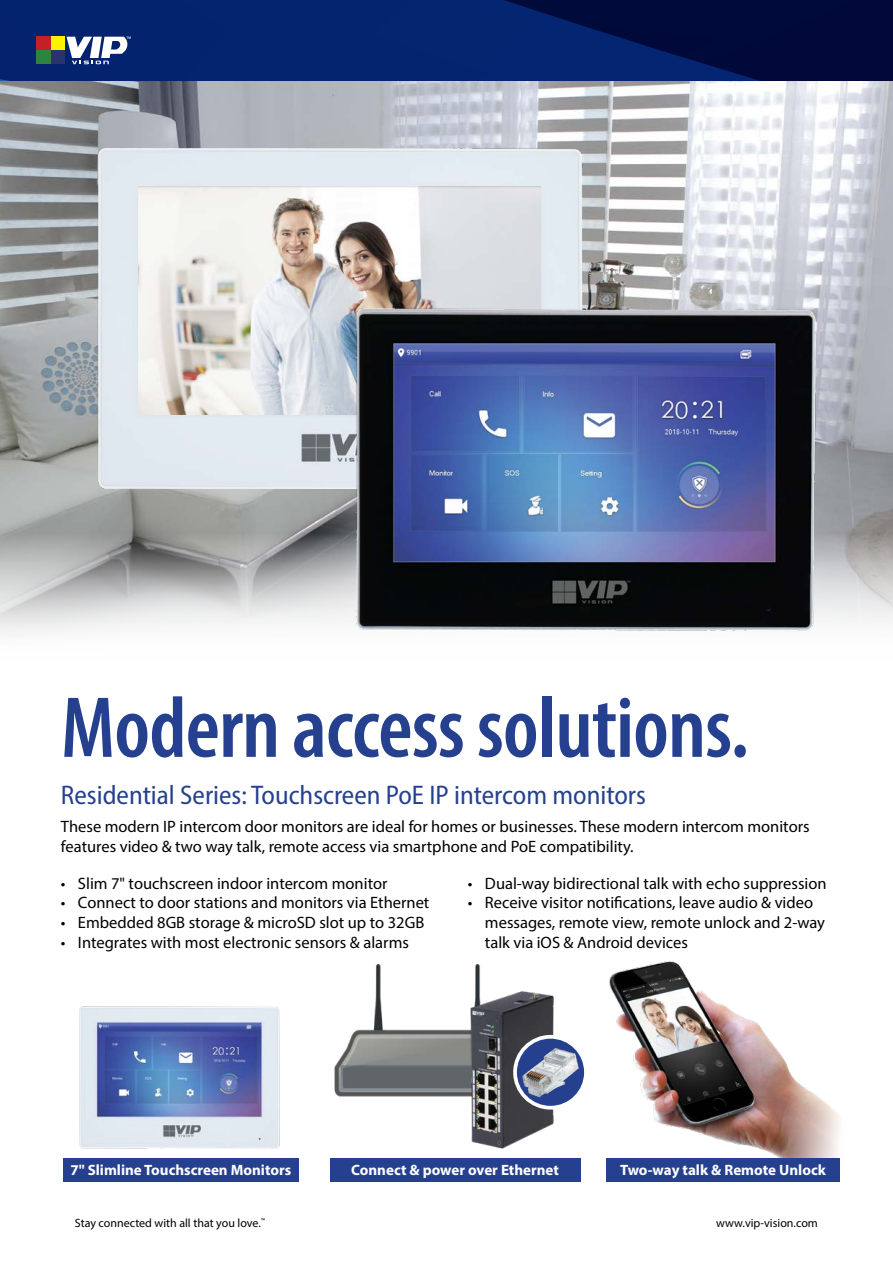
<style>
.page{position:relative;width:893px;height:1263px;background:#fff}
.page>*{position:absolute;margin:0;border:0;box-sizing:border-box;transform-origin:0 0}
.t1{font:600 condensed 87.45px "Myriad Pro";letter-spacing:-.01em;color:#25408f}
.t2{font:semi-condensed 27px "Myriad Pro";color:#25408f}
.t3{font:16.5px/19.8px "Myriad Pro";color:#000}
.t4{font:700 15px "Myriad Pro";color:#fff}
.t5{font:12px "Myriad Pro";color:#000}
</style>
<div class="page">
<svg style="left:0;top:0;width:893px;height:81px;background:#021c5f"></svg>
<div style="left:36px;top:37px;width:14px;height:13px;background:#c42126"></div>
<div style="left:36px;top:51px;width:14px;height:13px;background:#2d833f"></div>
<div style="left:51px;top:37px;width:14px;height:13px;background:#fff200"></div>
<div style="left:51px;top:51px;width:14px;height:13px;background:#283370"></div>
<svg style="left:67px;top:37px;width:64px;height:27px"></svg>
<img style="left:0;top:81px;width:893px;height:553px">
<img style="left:334px;top:964px;width:146px;height:133px">
<img style="left:609px;top:961px;width:231px;height:197px">
<div style="left:330px;top:1158px;width:250px;height:23px;background:#25408f"></div>
<div style="left:63px;top:1158px;width:236px;height:23px;background:#25408f"></div>
<div style="left:606px;top:1158px;width:234px;height:23px;background:#25408f"></div>
<img style="left:457px;top:979px;width:97px;height:170px">
<svg style="left:513px;top:1035px;width:75px;height:74px"></svg>
<img style="left:517px;top:1039px;width:67px;height:67px;border-radius:34px">
<img style="left:79px;top:1006px;width:201px;height:143px">
<img style="left:84px;top:149px;width:512px;height:339px">
<img style="left:139px;top:187px;width:402px;height:227px">
<img style="left:327px;top:309px;width:513px;height:325px">
<h1 class="t1" style="left:61px;top:674px;width:690px">Modern access solutions.</h1>
<h2 class="t2" style="left:61px;top:778px;width:586px">Residential Series: Touchscreen PoE IP intercom monitors</h2>
<p class="t3" style="left:61px;top:816px;width:750px">These modern IP intercom door monitors are ideal for homes or businesses. These modern intercom monitors features video &amp; two way talk, remote access via smartphone and PoE compatibility.</p>
<p class="t3" style="left:61px;top:873px;width:328px">• Slim 7" touchscreen indoor intercom monitor</p>
<p class="t3" style="left:61px;top:893px;width:370px">• Connect to door stations and monitors via Ethernet</p>
<p class="t3" style="left:61px;top:912px;width:365px">• Embedded 8GB storage &amp; microSD slot up to 32GB</p>
<p class="t3" style="left:61px;top:932px;width:349px">• Integrates with most electronic sensors &amp; alarms</p>
<p class="t3" style="left:468px;top:873px;width:360px">• Dual-way bidirectional talk with echo suppression</p>
<p class="t3" style="left:485px;top:893px;width:342px;text-indent:-17px">• Receive visitor notifications, leave audio &amp; video messages, remote view, remote unlock and 2-way talk via iOS &amp; Android devices</p>
<p class="t4" style="left:70px;top:1160px;width:222px">7" Slimline Touchscreen Monitors</p>
<p class="t4" style="left:351px;top:1160px;width:209px">Connect &amp; power over Ethernet</p>
<p class="t4" style="left:620px;top:1160px;width:207px">Two-way talk &amp; Remote Unlock</p>
<p class="t5" style="left:75px;top:1215px;width:192px">Stay connected with all that you love.<sup>™</sup></p>
<p class="t5" style="left:716px;top:1215px;width:103px">www.vip-vision.com</p>
</div>
